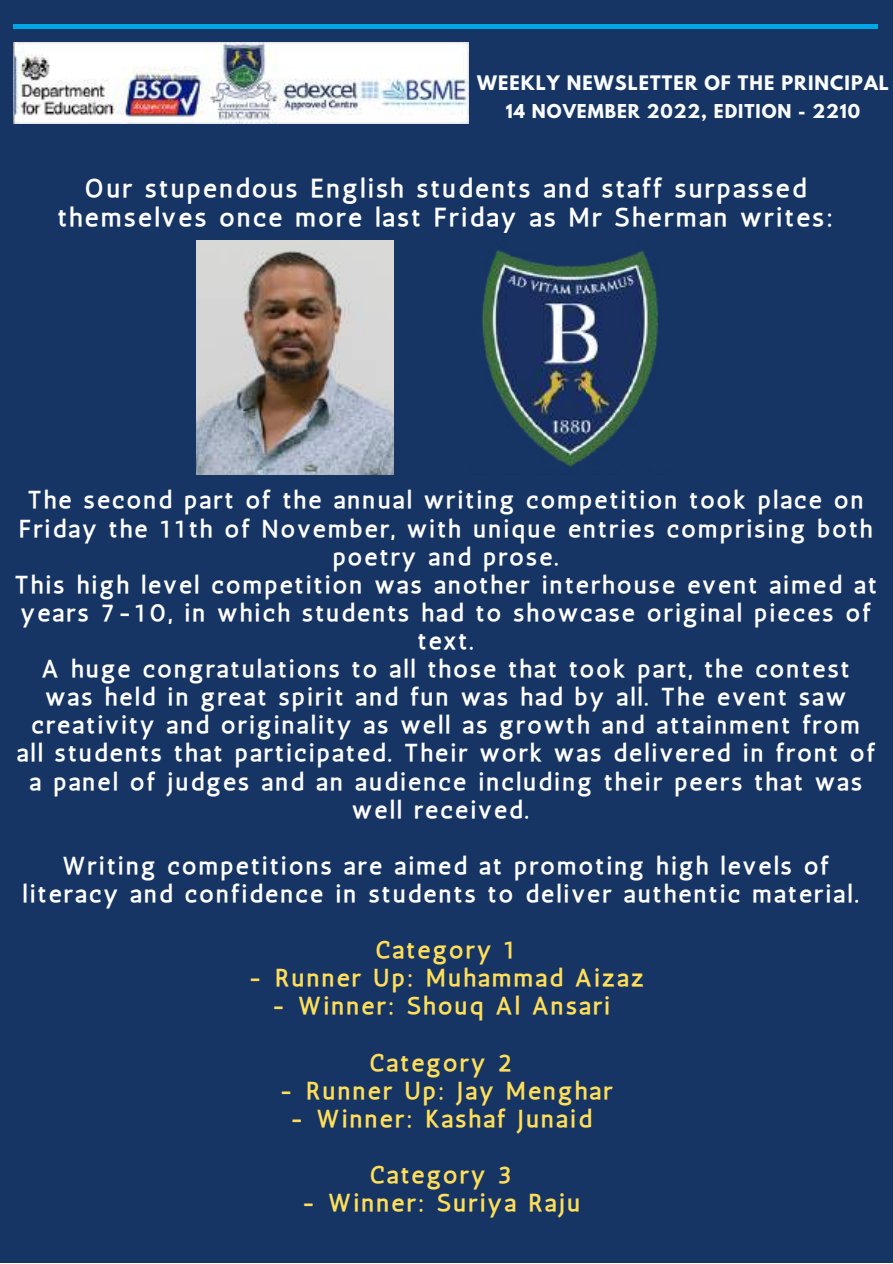
<style>
.page{position:relative;width:893px;height:1264px;background:#fff}
.page>*{position:absolute;margin:0;border:0;box-sizing:border-box;transform-origin:0 0}
.t1{font:25.2px/29.2px "CA Generated";letter-spacing:.125em;color:#fff;text-align:center}
.t2{font:23.7px/28px "CA Generated";letter-spacing:.125em;color:#fff;text-align:center}
.t3{font:23.7px "CA Generated";letter-spacing:.125em;color:#ffde59}
.t4{font:700 17.7px "League Spartan";letter-spacing:.06em;color:#fbfcfd}
.t5{font:700 16.95px "League Spartan";letter-spacing:.06em;color:#fbfcfd}
</style>
<div class="page">
<div style="left:0;top:0;width:892px;height:1262px;background:#163564"></div>
<hr style="left:13px;top:25px;width:864px;height:3px;background:#00a6e7">
<img style="left:13px;top:43px;width:455px;height:81px">
<img style="left:482px;top:250px;width:176px;height:217px">
<img style="left:196px;top:240px;width:198px;height:234px">
<p class="t4" style="left:477px;top:74px;width:413px">WEEKLY NEWSLETTER OF THE PRINCIPAL</p>
<p class="t5" style="left:506px;top:103px;width:356px">14 NOVEMBER 2022, EDITION - 2210</p>
<p class="t1" style="left:58px;top:173px;width:776px">Our stupendous English students and staff surpassed themselves once more last Friday as Mr Sherman writes:</p>
<p class="t2" style="left:15px;top:486px;width:862px">The second part of the annual writing competition took place on Friday the 11th of November, with unique entries comprising both poetry and prose.<br>This high level competition was another interhouse event aimed at years 7-10, in which students had to showcase original pieces of text.<br>A huge congratulations to all those that took part, the contest<br>was held in great spirit and fun was had by all. The event saw creativity and originality as well as growth and attainment from<br>all students that participated. Their work was delivered in front of a panel of judges and an audience including their peers that was well received.</p>
<p class="t2" style="left:23px;top:851px;width:837px">Writing competitions are aimed at promoting high levels of literacy and confidence in students to deliver authentic material.</p>
<p class="t3" style="left:376px;top:935px;width:141px">Category 1</p>
<p class="t3" style="left:248px;top:964px;width:397px">- Runner Up: Muhammad Aizaz</p>
<p class="t3" style="left:271px;top:992px;width:340px">- Winner: Shouq Al Ansari</p>
<p class="t3" style="left:370px;top:1048px;width:143px">Category 2</p>
<p class="t3" style="left:279px;top:1076px;width:334px">- Runner Up: Jay Menghar</p>
<p class="t3" style="left:290px;top:1104px;width:303px">- Winner: Kashaf Junaid</p>
<p class="t3" style="left:370px;top:1160px;width:143px">Category 3</p>
<p class="t3" style="left:301px;top:1188px;width:279px">- Winner: Suriya Raju</p>
</div>
